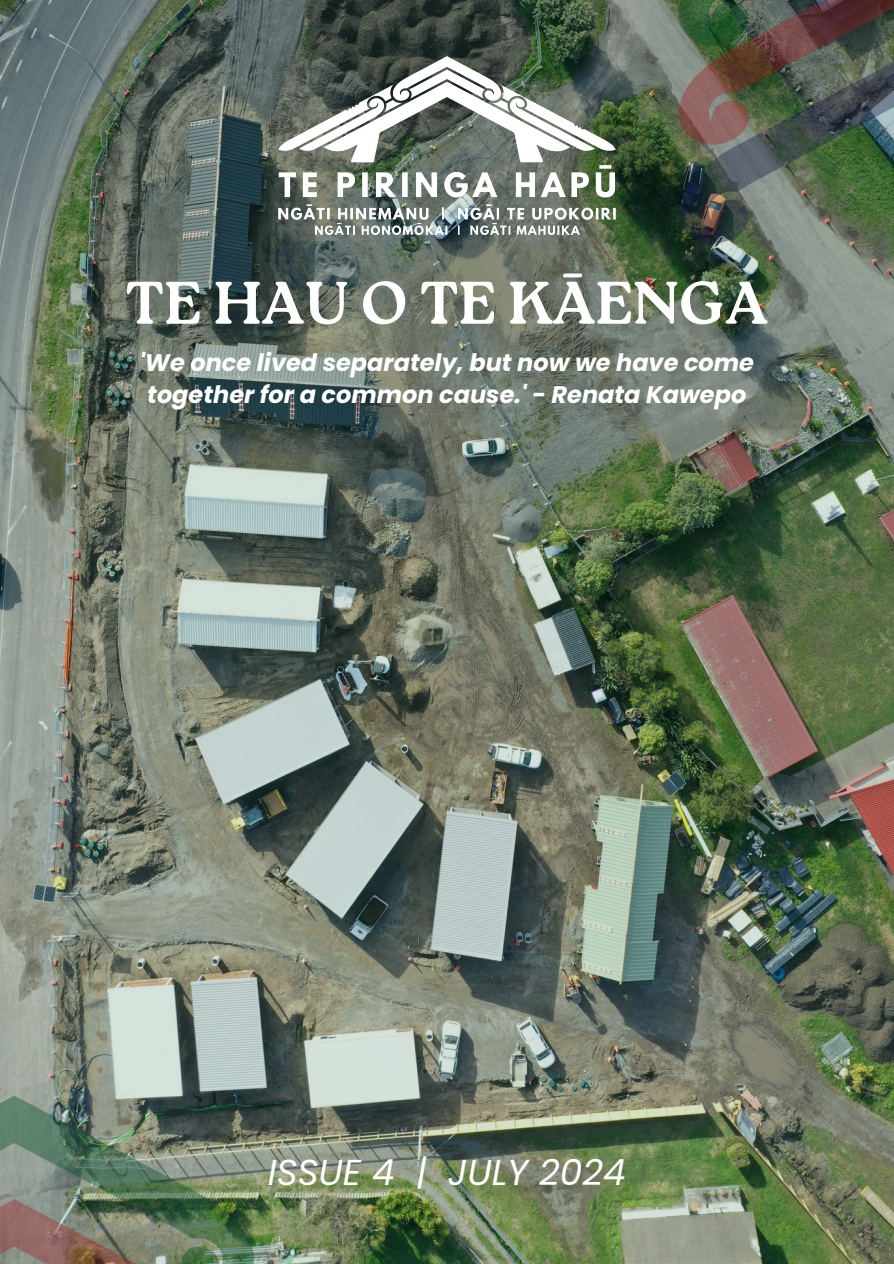
<style>
.page{position:relative;width:894px;height:1264px;background:#fff}
.page>*{position:absolute;margin:0;border:0;box-sizing:border-box;transform-origin:0 0}
.t1{font:700 60px "Roca One";color:#fff}
.t2{font:italic 36px "Poppins";color:#fff}
.t3{font:italic 700 24px/32.7px "Poppins";color:#fff;text-align:center}
</style>
<div class="page">
<img style="left:0;top:0;width:893px;height:1263px">
<img style="left:275px;top:50px;width:343px;height:191px">
<img style="left:668px;top:0;width:225px;height:252px">
<img style="left:0;top:1085px;width:266px;height:178px">
<h1 class="t1" style="left:125px;top:268px;width:644px">TE HAU O TE KĀENGA</h1>
<p class="t3" style="left:139px;top:346px;width:615px">'We once lived separately, but now we have come together for a common cause.' - Renata Kawepo</p>
<p class="t2" style="left:268px;top:1147px;width:359px">ISSUE 4 | JULY 2024</p>
</div>
